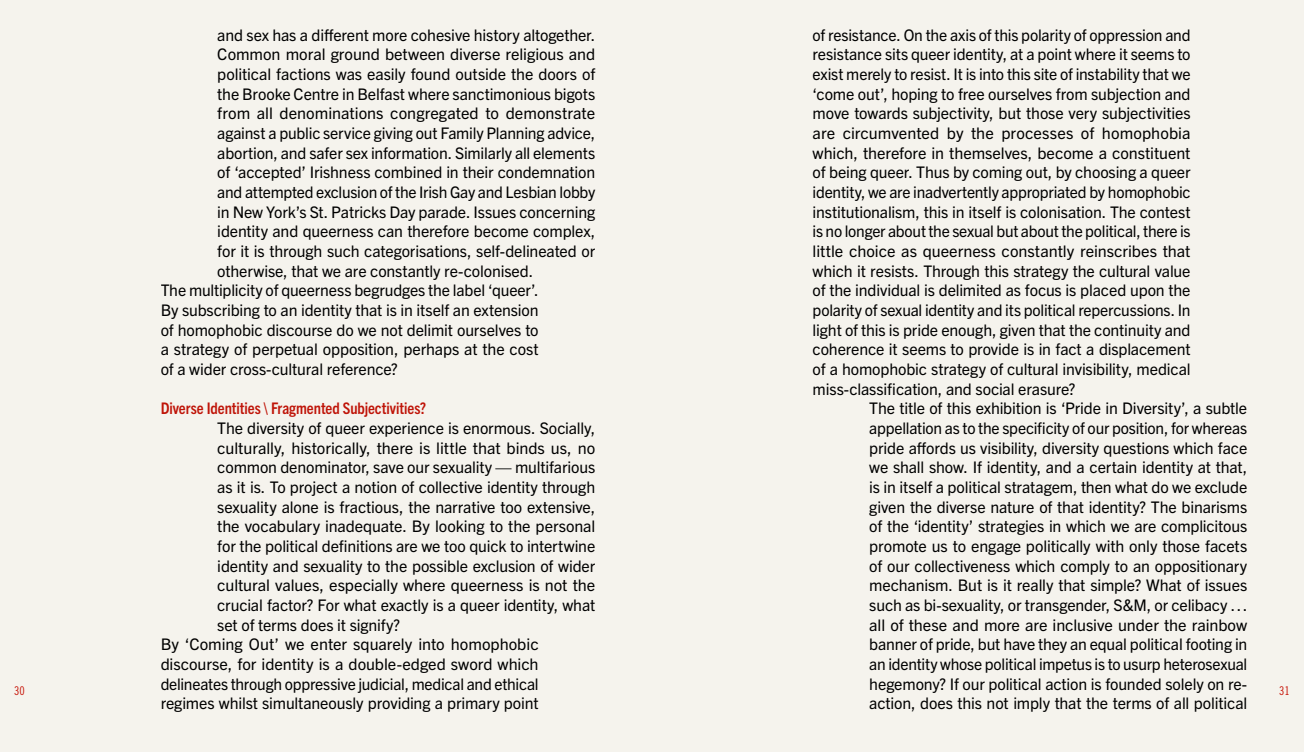
<style>
.page{position:relative;width:1304px;height:752px;background:#fff}
.page>*{position:absolute;margin:0;border:0;box-sizing:border-box;transform-origin:0 0}
.t1{font:16px/19.6px "Trade Gothic Next LT Pro";letter-spacing:-.01em;color:#000;text-align:justify}
.t2{font:700 condensed 16px "Trade Gothic Next LT Pro";letter-spacing:-.005em;color:#c71509}
.t3{font:12px "Trade Gothic Cond Eighteen";color:#c71509}
</style>
<div class="page">
<div style="left:0;top:0;width:1304px;height:751px;background:#f5f3ed"></div>
<p class="t1" style="left:217px;top:24px;width:379px">and sex has a different more cohesive history altogether.</p>
<p class="t1" style="left:217px;top:44px;width:380px">Common moral ground between diverse religious and</p>
<p class="t1" style="left:217px;top:63px;width:379px">political factions was easily found outside the doors of</p>
<p class="t1" style="left:217px;top:83px;width:379px">the Brooke Centre in Belfast where sanctimonious bigots</p>
<p class="t1" style="left:217px;top:103px;width:379px">from all denominations congregated to demonstrate</p>
<p class="t1" style="left:217px;top:122px;width:379px">against a public service giving out Family Planning advice,</p>
<p class="t1" style="left:217px;top:142px;width:379px">abortion, and safer sex information. Similarly all elements</p>
<p class="t1" style="left:217px;top:162px;width:379px">of ‘accepted’ Irishness combined in their condemnation</p>
<p class="t1" style="left:217px;top:181px;width:379px">and attempted exclusion of the Irish Gay and Lesbian lobby</p>
<p class="t1" style="left:217px;top:201px;width:379px">in New York’s St. Patricks Day parade. Issues concerning</p>
<p class="t1" style="left:217px;top:220px;width:379px">identity and queerness can therefore become complex,</p>
<p class="t1" style="left:217px;top:240px;width:379px">for it is through such categorisations, self-delineated or</p>
<p class="t1" style="left:217px;top:260px;width:317px">otherwise, that we are constantly re-colonised.</p>
<p class="t1" style="left:161px;top:279px;width:379px">The multiplicity of queerness begrudges the label ‘queer’.</p>
<p class="t1" style="left:161px;top:299px;width:379px">By subscribing to an identity that is in itself an extension</p>
<p class="t1" style="left:161px;top:319px;width:380px">of homophobic discourse do we not delimit ourselves to</p>
<p class="t1" style="left:161px;top:338px;width:379px">a strategy of perpetual opposition, perhaps at the cost</p>
<p class="t1" style="left:161px;top:358px;width:239px">of a wider cross-cultural reference?</p>
<p class="t2" style="left:161px;top:397px;width:267px">Diverse Identities \ Fragmented Subjectivities?</p>
<p class="t1" style="left:217px;top:417px;width:379px">The diversity of queer experience is enormous. Socially,</p>
<p class="t1" style="left:217px;top:436px;width:379px">culturally, historically, there is little that binds us, no</p>
<p class="t1" style="left:217px;top:456px;width:379px">common denominator, save our sexuality — multifarious</p>
<p class="t1" style="left:217px;top:476px;width:379px">as it is. To project a notion of collective identity through</p>
<p class="t1" style="left:217px;top:495px;width:379px">sexuality alone is fractious, the narrative too extensive,</p>
<p class="t1" style="left:217px;top:515px;width:379px">the vocabulary inadequate. By looking to the personal</p>
<p class="t1" style="left:217px;top:535px;width:379px">for the political definitions are we too quick to intertwine</p>
<p class="t1" style="left:217px;top:554px;width:379px">identity and sexuality to the possible exclusion of wider</p>
<p class="t1" style="left:217px;top:574px;width:379px">cultural values, especially where queerness is not the</p>
<p class="t1" style="left:217px;top:594px;width:379px">crucial factor? For what exactly is a queer identity, what</p>
<p class="t1" style="left:217px;top:613px;width:184px">set of terms does it signify?</p>
<p class="t1" style="left:161px;top:633px;width:380px">By ‘Coming Out’ we enter squarely into homophobic</p>
<p class="t1" style="left:161px;top:653px;width:379px">discourse, for identity is a double-edged sword which</p>
<p class="t1" style="left:161px;top:672px;width:379px">delineates through oppressive judicial, medical and ethical</p>
<p class="t1" style="left:161px;top:692px;width:379px">regimes whilst simultaneously providing a primary point</p>
<p class="t1" style="left:813px;top:24px;width:380px">of resistance. On the axis of this polarity of oppression and resistance sits queer identity, at a point where it seems to exist merely to resist. It is into this site of instability that we ‘come out’, hoping to free ourselves from subjection and move towards subjectivity, but those very subjectivities are circumvented by the processes of homophobia which, therefore in themselves, become a constituent of being queer. Thus by coming out, by choosing a queer identity, we are inadvertently appropriated by homophobic institutionalism, this in itself is colonisation. The contest is no longer about the sexual but about the political, there is little choice as queerness constantly reinscribes that which it resists. Through this strategy the cultural value of the individual is delimited as focus is placed upon the polarity of sexual identity and its political repercussions. In light of this is pride enough, given that the continuity and coherence it seems to provide is in fact a displacement of a homophobic strategy of cultural invisibility, medical miss-classification, and social erasure?</p>
<p class="t1" style="left:869px;top:397px;width:380px">The title of this exhibition is ‘Pride in Diversity’, a subtle appellation as to the specificity of our position, for whereas pride affords us visibility, diversity questions which face we shall show. If identity, and a certain identity at that, is in itself a political stratagem, then what do we exclude given the diverse nature of that identity? The binarisms of the ‘identity’ strategies in which we are complicitous promote us to engage politically with only those facets of our collectiveness which comply to an oppositionary mechanism. But is it really that simple? What of issues such as bi-sexuality, or transgender, S&amp;M, or celibacy … all of these and more are inclusive under the rainbow banner of pride, but have they an equal political footing in an identity whose political impetus is to usurp heterosexual hegemony? If our political action is founded solely on re&shy;action, does this not imply that the terms of all political</p>
<p class="t3" style="left:14px;top:683px;width:12px">30</p>
<p class="t3" style="left:1279px;top:683px;width:12px">31</p>
</div>
